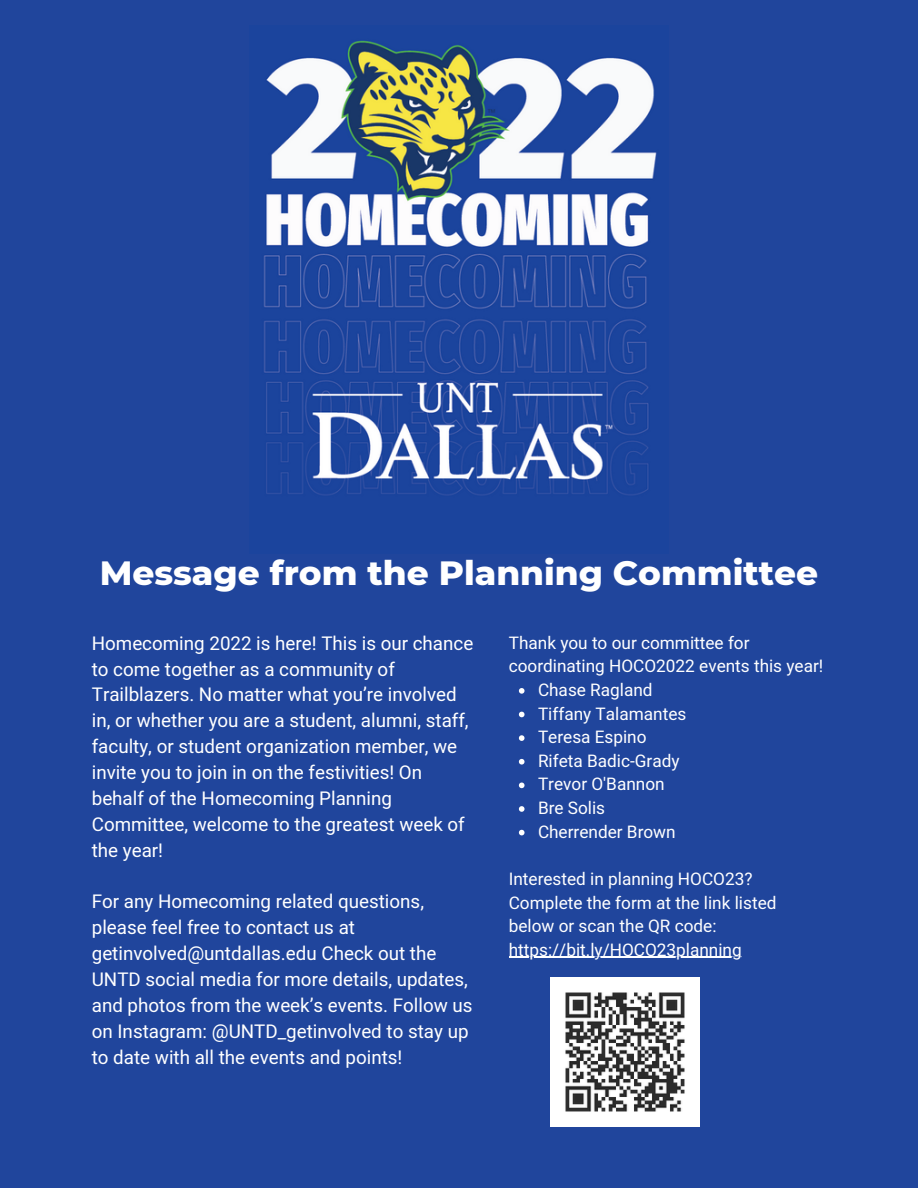
<style>
.page{position:relative;width:918px;height:1188px;background:#fff}
.page>*{position:absolute;margin:0;border:0;box-sizing:border-box;transform-origin:0 0}
.t1{font:800 34.35px "Montserrat";color:#fff}
.t2{font:18.75px/25.8px "Heebo";color:#fff}
.t3{font:17.25px/23.7px "Heebo";color:#fff}
</style>
<div class="page">
<div style="left:0;top:0;width:917px;height:1188px;background:#20459c"></div>
<img style="left:264px;top:40px;width:393px;height:455px">
<img style="left:550px;top:977px;width:150px;height:150px">
<svg style="left:519px;top:688px;width:6px;height:6px"></svg>
<svg style="left:519px;top:712px;width:6px;height:5px"></svg>
<svg style="left:519px;top:735px;width:6px;height:6px"></svg>
<svg style="left:519px;top:759px;width:6px;height:6px"></svg>
<svg style="left:519px;top:783px;width:6px;height:5px"></svg>
<svg style="left:519px;top:806px;width:6px;height:6px"></svg>
<svg style="left:519px;top:830px;width:6px;height:5px"></svg>
<hr style="left:509px;top:957px;width:233px;height:1px;background:#fff">
<h1 class="t1" style="left:100px;top:551px;width:720px">Message from the Planning Committee</h1>
<p class="t2" style="left:92px;top:631px;width:383px">Homecoming 2022 is here! This is our chance to come together as a community of Trailblazers. No matter what you’re involved in, or whether you are a student, alumni, staff, faculty, or student organization member, we invite you to join in on the festivities! On behalf of the Homecoming Planning Committee, welcome to the greatest week of the year!</p>
<p class="t2" style="left:92px;top:890px;width:382px">For any Homecoming related questions, please feel free to contact us at getinvolved@untdallas.edu Check out the UNTD social media for more details, updates, and photos from the week’s events. Follow us on Instagram: @UNTD_getinvolved to stay up to date with all the events and points!</p>
<p class="t3" style="left:509px;top:631px;width:316px">Thank you to our committee for coordinating HOCO2022 events this year!</p>
<p class="t3" style="left:538px;top:679px;width:150px">Chase Ragland<br>Tiffany Talamantes<br>Teresa Espino<br>Rifeta Badic-Grady<br>Trevor O'Bannon<br>Bre Solis<br>Cherrender Brown</p>
<p class="t3" style="left:509px;top:868px;width:269px">Interested in planning HOCO23?<br>Complete the form at the link listed below or scan the QR code: https://bit.ly/HOCO23planning</p>
</div>
